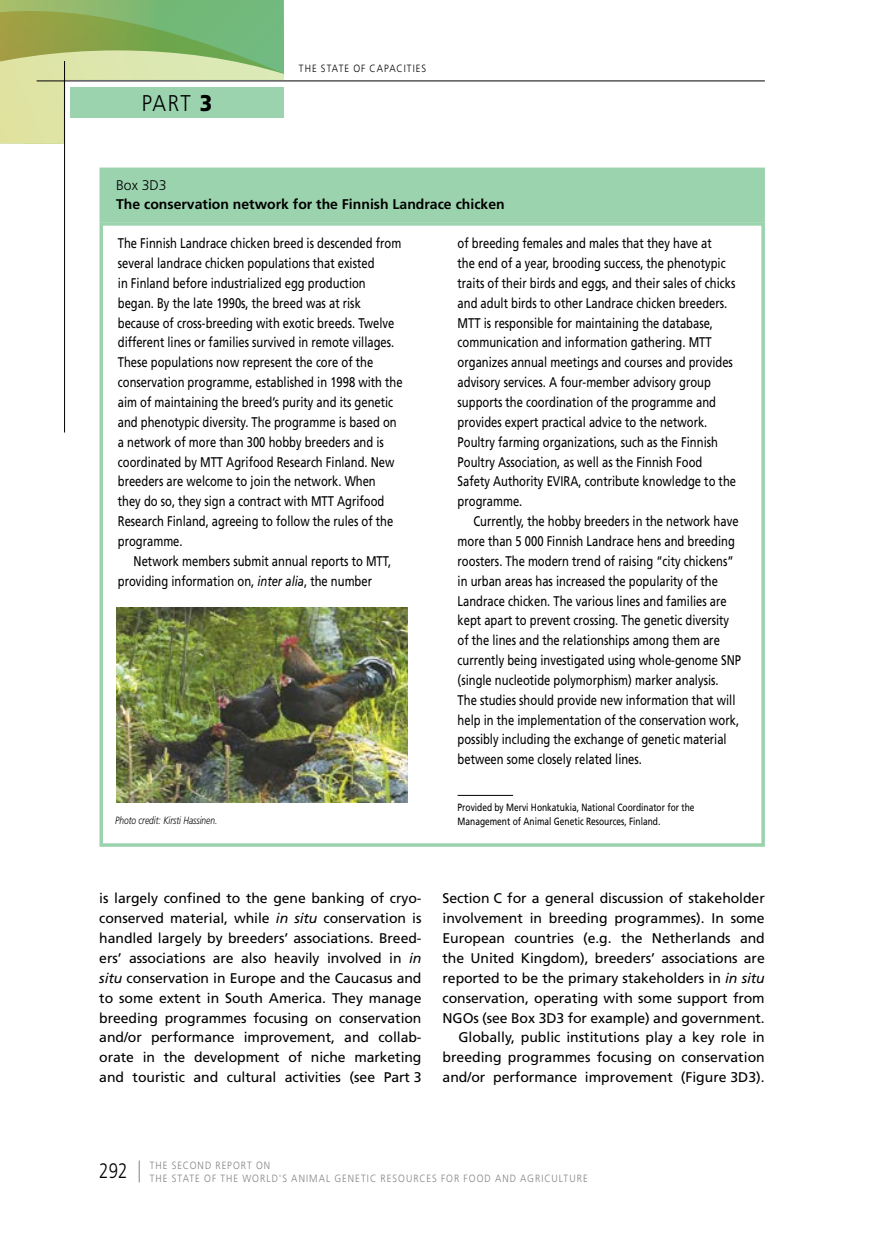
<style>
.page{position:relative;width:874px;height:1241px;background:#fff}
.page>*{position:absolute;margin:0;border:0;box-sizing:border-box;transform-origin:0 0}
.t1{font:300 22.75px "Frutiger LT Std";color:#000;scale:.9 1}
.t2{font:300 21px "Frutiger LT Std";color:#000;scale:.8 1}
.t3{font:14px/19.8px "Frutiger LT Std";color:#000;scale:.8 1}
.t4{font:14px/19.8px "Frutiger LT Std";color:#000;text-align:justify}
.t5{font:700 14px "Frutiger LT Std";color:#000}
.t6{font:300 14px "Frutiger LT Std";color:#000}
.t7{font:10.5px/14px "Frutiger LT Std";color:#000;scale:.8 1}
.t8{font:300 10.5px/12.2px "Frutiger LT Std";letter-spacing:.11em;color:#808285;scale:.9 1}
.t9{font:italic 300 10.5px "Frutiger LT Std";color:#000;scale:.8 1}
.t10{font:300 10.5px "Frutiger LT Std";letter-spacing:.11em;color:#000;scale:.9 1}
.s1{font-weight:900}
.s2{font-style:italic}
</style>
<div class="page">
<svg style="left:0;top:0;width:284px;height:144px"></svg>
<div style="left:70px;top:87px;width:214px;height:31px;background:#9bd3ae"></div>
<hr style="left:37px;top:80px;width:727px;height:1px;background:#000">
<hr style="left:64px;top:61px;width:1px;height:371px;background:#000">
<svg style="left:139px;top:1160px;width:1px;height:22px"></svg>
<hr style="left:457px;top:794px;width:56px;height:1px;background:#000">
<div style="left:99px;top:222px;width:665px;height:624px;border:4px solid #9bd3ae"></div>
<div style="left:100px;top:168px;width:663px;height:53px;background:#9bd3ae"></div>
<div style="left:99px;top:167px;width:665px;height:55px;border:2px solid #9bd3ae"></div>
<img style="left:117px;top:607px;width:290px;height:195px">
<h1 class="t1" style="left:142px;top:90px;width:80px">PART <span class="s1">3</span></h1>
<p class="t10" style="left:299px;top:62px;width:143px">THE STATE OF CAPACITIES</p>
<p class="t6" style="left:116px;top:177px;width:52px">BOX 3D3</p>
<p class="t5" style="left:116px;top:196px;width:390px">The conservation network for the Finnish Landrace chicken</p>
<p class="t3" style="left:118px;top:233px;width:357px">The Finnish Landrace chicken breed is descended from several landrace chicken populations that existed<br>in Finland before industrialized egg production began. By the late 1990s, the breed was at risk because of cross-breeding with exotic breeds. Twelve different lines or families survived in remote villages.<br>These populations now represent the core of the conservation programme, established in 1998 with the aim of maintaining the breed’s purity and its genetic and phenotypic diversity. The programme is based on a network of more than 300 hobby breeders and is coordinated by MTT Agrifood Research Finland. New breeders are welcome to join the network. When<br>they do so, they sign a contract with MTT Agrifood Research Finland, agreeing to follow the rules of the programme.</p>
<p class="t3" style="left:118px;top:551px;width:343px;text-indent:16px">Network members submit annual reports to MTT, providing information on, <span class="s2">inter alia</span>, the number</p>
<p class="t9" style="left:115px;top:814px;width:129px">Photo credit: Kirsti Hassinen.</p>
<p class="t3" style="left:457px;top:233px;width:349px">of breeding females and males that they have at<br>the end of a year, brooding success, the phenotypic traits of their birds and eggs, and their sales of chicks and adult birds to other Landrace chicken breeders.<br>MTT is responsible for maintaining the database, communication and information gathering. MTT organizes annual meetings and courses and provides advisory services. A four-member advisory group supports the coordination of the programme and provides expert practical advice to the network.<br>Poultry farming organizations, such as the Finnish Poultry Association, as well as the Finnish Food Safety Authority EVIRA, contribute knowledge to the programme.</p>
<p class="t3" style="left:457px;top:511px;width:355px;text-indent:16px">Currently, the hobby breeders in the network have more than 5 000 Finnish Landrace hens and breeding roosters. The modern trend of raising “city chickens” in urban areas has increased the popularity of the Landrace chicken. The various lines and families are kept apart to prevent crossing. The genetic diversity of the lines and the relationships among them are currently being investigated using whole-genome SNP (single nucleotide polymorphism) marker analysis.<br>The studies should provide new information that will help in the implementation of the conservation work, possibly including the exchange of genetic material between some closely related lines.</p>
<p class="t7" style="left:457px;top:800px;width:297px">Provided by Mervi Honkatukia, National Coordinator for the<br>Management of Animal Genetic Resources, Finland.</p>
<p class="t4" style="left:99px;top:888px;width:323px">is largely confined to the gene banking of cryo&shy;conserved material, while <span class="s2">in situ</span> conservation is handled largely by breeders’ associations. Breed&shy;ers’ associations are also heavily involved in <span class="s2">in situ</span> conservation in Europe and the Caucasus and to some extent in South America. They manage breeding programmes focusing on conservation and/or performance improvement, and collab&shy;orate in the development of niche marketing and touristic and cultural activities (see Part 3</p>
<p class="t4" style="left:442px;top:888px;width:323px;text-align:right">Section C for a general discussion of stakeholder involvement in breeding programmes). In some European countries (e.g. the Netherlands and the United Kingdom), breeders’ associations are reported to be the primary stakeholders in <span class="s2">in situ </span>conservation, operating with some support from NGOs (see Box 3D3 for example) and government.<br>Globally, public institutions play a key role in breeding programmes focusing on conservation and/or performance improvement (Figure 3D3).</p>
<h2 class="t2" style="left:99px;top:1158px;width:37px">292</h2>
<p class="t8" style="left:150px;top:1159px;width:135px;text-indent:22px">SECOND REPORT ON<br>THE STATE OF THE</p>
<p class="t8" style="left:150px;top:1159px;width:3px">THE</p>
<p class="t8" style="left:242px;top:1171px;width:113px">WOR LD'S ANIMAL GENETIC</p>
<p class="t8" style="left:380px;top:1171px;width:8px">RESO</p>
<p class="t8" style="left:406px;top:1171px;width:11px">URCES</p>
<p class="t8" style="left:441px;top:1171px;width:34px">FO R FOOD</p>
<p class="t8" style="left:494px;top:1171px;width:9px">AND</p>
<p class="t8" style="left:520px;top:1171px;width:20px">AGRIC</p>
<p class="t8" style="left:551px;top:1171px;width:32px">ULTURE</p>
</div>
